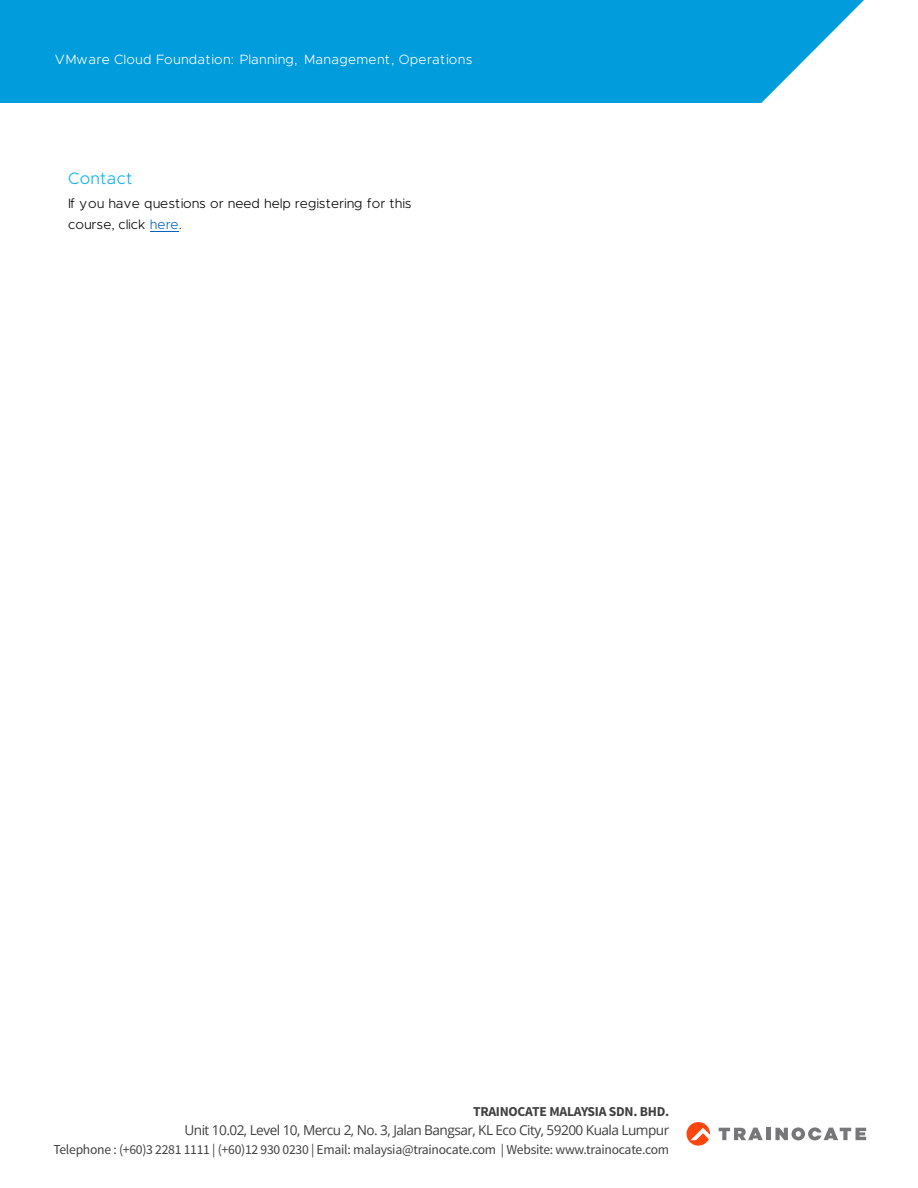
<style>
.page{position:relative;width:918px;height:1188px;background:#fff}
.page>*{position:absolute;margin:0;border:0;box-sizing:border-box;transform-origin:0 0}
.t1{font:300 16.5px "Metropolis";letter-spacing:.025em;color:#00b0f0}
.t2{font:13.65px "Source Sans Pro";letter-spacing:-.02em;color:#404041}
.t3{font:13.65px "Open Sans";letter-spacing:-.04em;color:#404041}
.t4{font:700 13.65px "Source Sans Pro";letter-spacing:-.02em;color:#404041}
.t5{font:300 13.5px/21px "Metropolis";letter-spacing:.005em;color:#000}
.t6{font:300 13.5px "Metropolis";letter-spacing:.01em;color:#fff}
.s1{color:#0563c1}
</style>
<div class="page">
<div style="left:0;top:0;width:864px;height:103px;background:#009cdc"></div>
<svg style="left:150px;top:231px;width:29px;height:1px"></svg>
<svg style="left:687px;top:1122px;width:23px;height:24px"></svg>
<hr style="left:766px;top:1128px;width:4px;height:12px;background:#77777a">
<svg style="left:719px;top:1128px;width:44px;height:12px"></svg>
<svg style="left:775px;top:1127px;width:91px;height:13px"></svg>
<p class="t6" style="left:55px;top:51px;width:419px">VMware Cloud Foundation: Planning, Management, Operations</p>
<p class="t1" style="left:68px;top:168px;width:66px">Contact</p>
<p class="t5" style="left:68px;top:193px;width:345px">If you have questions or need help registering for this course, click <span class="s1">here</span>.</p>
<p class="t4" style="left:473px;top:1102px;width:198px">TRAINOCATE MALAYSIA SDN. BHD.</p>
<p class="t3" style="left:184px;top:1120px;width:486px">Unit 10.02, Level 10, Mercu 2, No. 3, Jalan Bangsar, KL Eco City, 59200 Kuala Lumpur</p>
<p class="t2" style="left:53px;top:1141px;width:617px">Telephone : (+60)3 2281 1111 | (+60)12 930 0230 | Email: malaysia@trainocate.com | Website: www.trainocate.com</p>
</div>
